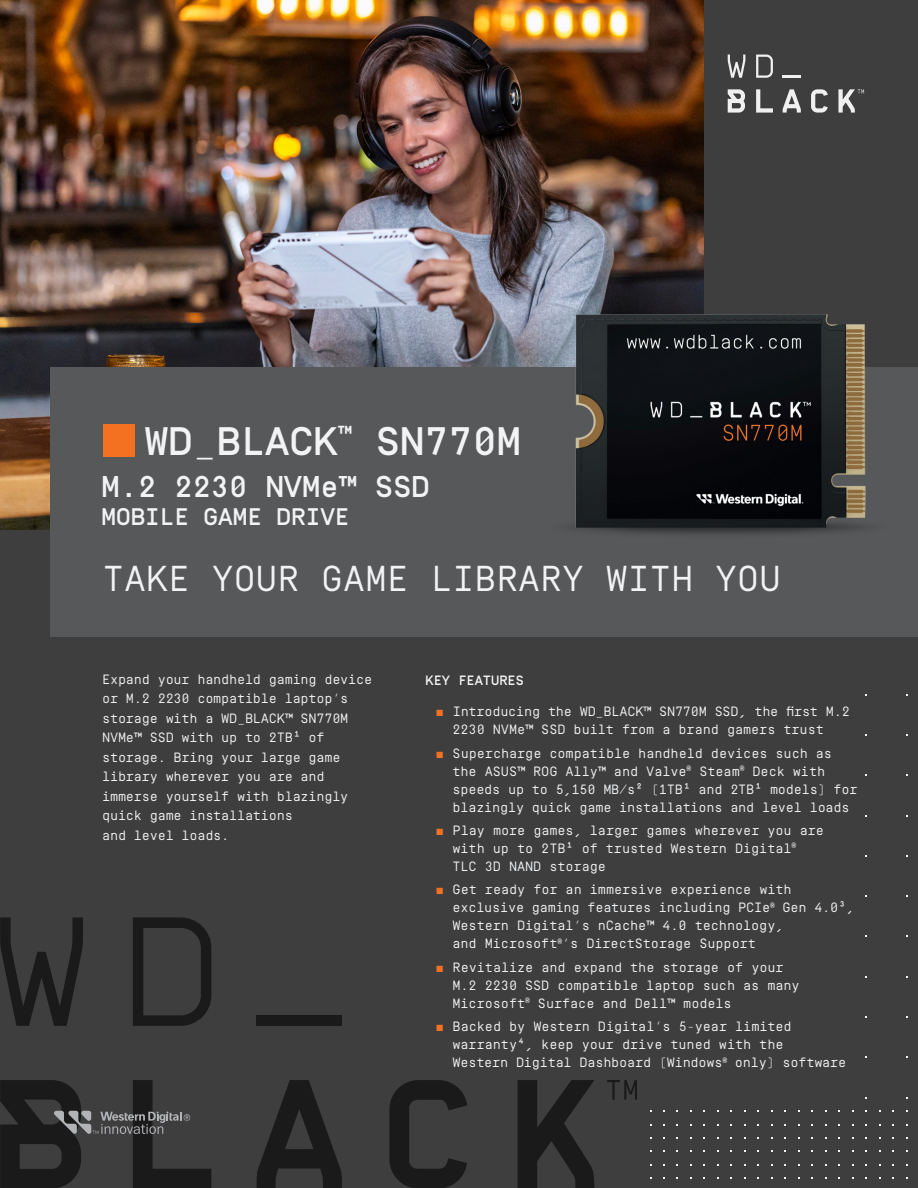
<style>
.page{position:relative;width:918px;height:1188px;background:#3e3e3f}
.page>*{position:absolute;margin:0;border:0;box-sizing:border-box;transform-origin:0 0}
.t1{font:500 39.75px "Simplon Mono";color:#f2f3f4}
.t2{font:36px "Simplon Mono";color:#f2f3f4}
.t3{font:500 30px "Simplon Mono";color:#f2f3f4}
.t4{font:500 24px "Simplon Mono";color:#f2f3f4}
.t5{font:13.5px/18px "Simplon Mono";letter-spacing:-.01em;color:#f2f3f4}
.t6{font:500 13.5px "Simplon Mono";color:#f2f3f4}
.s1{font-size:12px;color:#f37121}
</style>
<div class="page">
<div style="left:257px;top:1015px;width:85px;height:11px;background:#1a1a1a"></div>
<svg style="left:133px;top:917px;width:78px;height:109px"></svg>
<svg style="left:0;top:917px;width:83px;height:109px"></svg>
<svg style="left:389px;top:1080px;width:78px;height:108px"></svg>
<svg style="left:257px;top:1080px;width:85px;height:108px"></svg>
<svg style="left:517px;top:1080px;width:78px;height:108px"></svg>
<svg style="left:607px;top:1080px;width:30px;height:20px"></svg>
<svg style="left:0;top:1080px;width:211px;height:108px"></svg>
<svg style="left:783px;top:76px;width:18px;height:2px"></svg>
<svg style="left:756px;top:55px;width:17px;height:23px"></svg>
<svg style="left:728px;top:55px;width:17px;height:23px"></svg>
<svg style="left:756px;top:89px;width:17px;height:24px"></svg>
<svg style="left:811px;top:89px;width:17px;height:24px"></svg>
<svg style="left:783px;top:89px;width:18px;height:24px"></svg>
<svg style="left:728px;top:89px;width:17px;height:24px"></svg>
<svg style="left:838px;top:89px;width:26px;height:24px"></svg>
<img style="left:0;top:0;width:703px;height:530px">
<div style="left:51px;top:367px;width:867px;height:270px;background:#57585a"></div>
<img style="left:557px;top:299px;width:309px;height:235px">
<div style="left:103px;top:425px;width:32px;height:32px;background:#f37121"></div>
<p class="t1" style="left:144px;top:420px;width:378px">WD_BLACK<sup>™</sup> SN770M</p>
<p class="t3" style="left:102px;top:470px;width:330px">M.2 2230 NVMe™ SSD</p>
<p class="t4" style="left:102px;top:504px;width:250px">MOBILE GAME DRIVE</p>
<p class="t2" style="left:102px;top:559px;width:680px">TAKE YOUR GAME LIBRARY WITH YOU</p>
<p class="t5" style="left:102px;top:670px;width:272px;line-height:19.5px">Expand your handheld gaming device or M.2 2230 compatible laptop’s storage with a WD_BLACK™ SN770M<br>NVMe™ SSD with up to 2TB¹ of storage. Bring your large game library wherever you are and immerse yourself with blazingly quick game installations<br>and level loads.</p>
<p class="t6" style="left:426px;top:673px;width:100px">KEY FEATURES</p>
<p class="t5" style="left:453px;top:703px;width:399px;text-indent:-16px"><span class="s1">■</span> Introducing the WD_BLACK™ SN770M SSD, the first M.2<br>2230 NVMe™ SSD built from a brand gamers trust</p>
<p class="t5" style="left:453px;top:744px;width:407px;text-indent:-16px"><span class="s1">■</span> Supercharge compatible handheld devices such as the ASUS™ ROG Ally™ and Valve<sup>®</sup> Steam<sup>®</sup> Deck with speeds up to 5,150 MB/s² (1TB¹ and 2TB¹ models) for blazingly quick game installations and level loads</p>
<p class="t5" style="left:453px;top:821px;width:373px;text-indent:-16px"><span class="s1">■</span> Play more games, larger games wherever you are with up to 2TB¹ of trusted Western Digital<sup>®<br></sup>TLC 3D NAND storage</p>
<p class="t5" style="left:453px;top:881px;width:403px;text-indent:-16px"><span class="s1">■</span> Get ready for an immersive experience with exclusive gaming features including PCIe<sup>®</sup> Gen 4.0³, Western Digital’s nCache™ 4.0 technology,<br>and Microsoft<sup>®</sup>’s DirectStorage Support</p>
<p class="t5" style="left:453px;top:958px;width:349px;text-indent:-16px"><span class="s1">■</span> Revitalize and expand the storage of your<br>M.2 2230 SSD compatible laptop such as many<br>Microsoft<sup>®</sup> Surface and Dell™ models</p>
<p class="t5" style="left:453px;top:1018px;width:395px;text-indent:-16px"><span class="s1">■</span> Backed by Western Digital’s 5-year limited warranty⁴, keep your drive tuned with the<br>Western Digital Dashboard (Windows<sup>®</sup> only) software</p>
</div>
